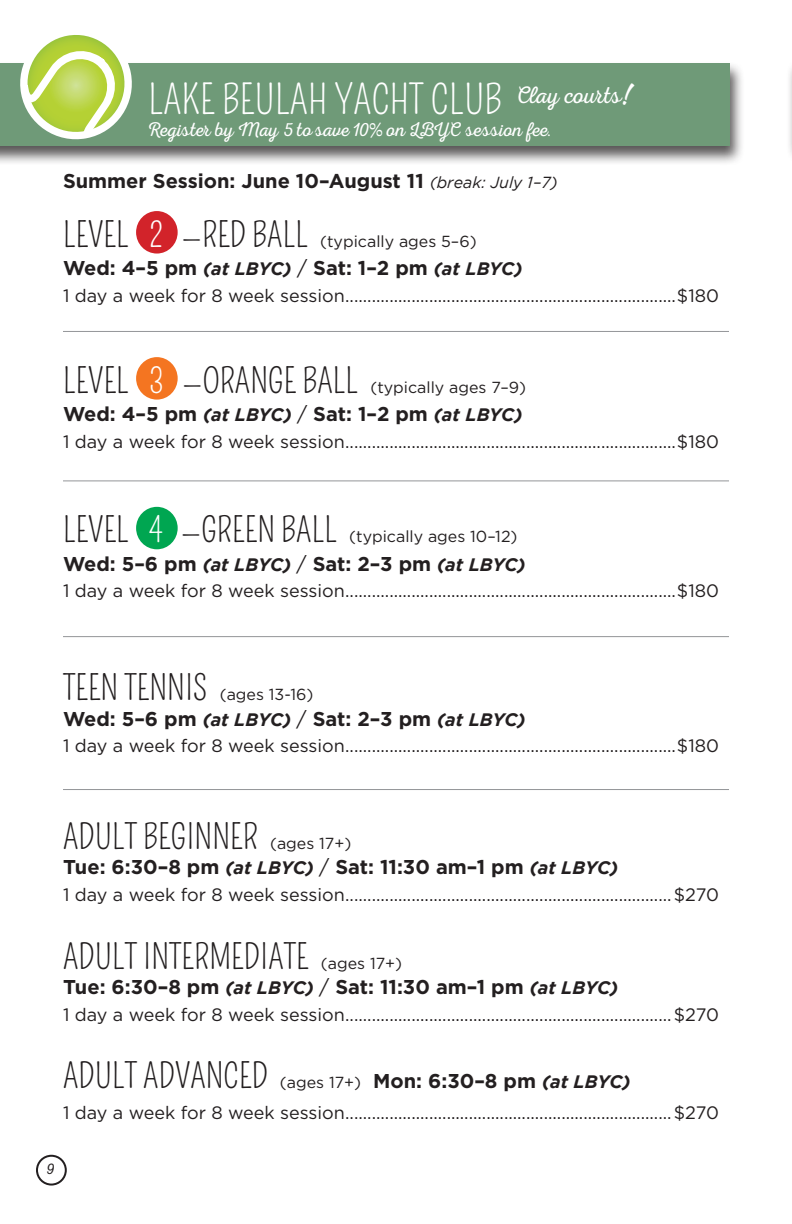
<style>
.page{position:relative;width:792px;height:1224px;background:#fff}
.page>*{position:absolute;margin:0;border:0;box-sizing:border-box;transform-origin:0 0}
.t1{font:40px "Pompiere";color:#fff}
.t2{font:34px "Pompiere";color:#231f20}
.t3{font:24px "Nexa Rust Script L 0";letter-spacing:-.005em;color:#fff}
.t4{font:700 20px "Gotham";color:#231f20}
.t5{font:20px "Nexa Rust Script L 0";letter-spacing:.01em;color:#fff}
.t6{font:18px "Gotham";color:#231f20}
.t7{font:16px "Gotham";color:#231f20}
.t8{font:16px "Nexa Rust Script L 0";color:#231f20}
.s1{font-family:"Kaushan Script";font-size:25px}
.s2{font-family:"Alegreya"}
.s3{font-weight:400;font-style:italic;font-size:16px}
.s4{font-family:"Pompiere";font-size:34px}
.s5{font-family:"Pompiere";font-size:34px;color:#fff}
.s6{font-style:italic;font-size:18px}
.s7{font-weight:400}
.s8{font-family:"Gotham";font-size:16px}
.s9{font-family:"Gotham";font-weight:700;font-size:20px}
.s10{font-family:"Gotham";font-weight:700;font-style:italic;font-size:18px}
</style>
<div class="page">
<div style="left:786px;top:60px;width:6px;height:105px;background:#f8f7f8"></div>
<hr style="left:791px;top:62px;width:1px;height:82px;background:#ea580c">
<div style="left:0;top:61px;width:745px;height:105px;background:#231f20;opacity:.75"></div>
<div style="left:0;top:63px;width:729px;height:83px;background:#6f9a78"></div>
<svg style="left:16px;top:35px;width:125px;height:114px"></svg>
<hr style="left:791px;top:246px;width:1px;height:34px;background:#ea580c">
<div style="left:136px;top:507px;width:42px;height:42px;background:#00a651;border-radius:50%"></div>
<hr style="left:63px;top:636px;width:666px;height:1px;background:#939598">
<hr style="left:63px;top:789px;width:666px;height:1px;background:#939598">
<div style="left:136px;top:357px;width:42px;height:43px;background:#f47521;border-radius:50%"></div>
<hr style="left:63px;top:480px;width:666px;height:1px;background:#939598">
<div style="left:36px;top:1155px;width:31px;height:31px;border:2px solid #231f20;border-radius:50%"></div>
<div style="left:136px;top:211px;width:42px;height:43px;background:#d2232a;border-radius:50%"></div>
<hr style="left:63px;top:331px;width:666px;height:1px;background:#939598">
<p class="t1" style="left:148px;top:76px;width:355px">LAKE BEULAH YACHT CLUB</p>
<p class="t3" style="left:517px;top:83px;width:113px">Clay courts<span class="s1">!</span></p>
<p class="t5" style="left:148px;top:119px;width:405px">Register by May 5 to save 10<span class="s2">%</span> on LBYC session fee.</p>
<p class="t4" style="left:63px;top:167px;width:496px">Summer Session: June 10–August 11 <span class="s3">(break: July 1–7)</span></p>
<p class="t7" style="left:63px;top:231px;width:415px"><span class="s4">LEVEL</span> <span class="s5">2</span> <span class="s4">—RED BALL</span> (typically ages 5–6)</p>
<p class="t4" style="left:63px;top:255px;width:461px">Wed: 4–5 pm <span class="s6">(at LBYC)</span> <span class="s7">/</span> Sat: 1–2 pm <span class="s6">(at LBYC)</span></p>
<p class="t6" style="left:63px;top:284px;width:658px">1 day a week for 8 week session...........................................................................$180</p>
<p class="t7" style="left:63px;top:377px;width:465px"><span class="s4">LEVEL</span> <span class="s5">3</span> <span class="s4">—ORANGE BALL</span> (typically ages 7–9)</p>
<p class="t4" style="left:63px;top:401px;width:461px">Wed: 4–5 pm <span class="s6">(at LBYC)</span> <span class="s7">/</span> Sat: 1–2 pm <span class="s6">(at LBYC)</span></p>
<p class="t6" style="left:63px;top:430px;width:658px">1 day a week for 8 week session...........................................................................$180</p>
<p class="t7" style="left:63px;top:526px;width:456px"><span class="s4">LEVEL</span> <span class="s5">4</span> <span class="s4">—GREEN BALL</span> (typically ages 10–12)</p>
<p class="t4" style="left:63px;top:551px;width:464px">Wed: 5–6 pm <span class="s6">(at LBYC)</span> <span class="s7">/</span> Sat: 2–3 pm <span class="s6">(at LBYC)</span></p>
<p class="t6" style="left:63px;top:579px;width:658px">1 day a week for 8 week session...........................................................................$180</p>
<p class="t7" style="left:63px;top:684px;width:252px"><span class="s4">TEEN TENNIS</span> (ages 13-16)</p>
<p class="t4" style="left:63px;top:705px;width:464px">Wed: 5–6 pm <span class="s6">(at LBYC)</span> <span class="s7">/</span> Sat: 2–3 pm <span class="s6">(at LBYC)</span></p>
<p class="t6" style="left:63px;top:734px;width:658px">1 day a week for 8 week session...........................................................................$180</p>
<p class="t2" style="left:63px;top:817px;width:290px">ADULT BEGINNER <span class="s8">(ages 17+)</span></p>
<p class="t4" style="left:63px;top:854px;width:557px">Tue: 6:30–8 pm <span class="s6">(at LBYC)</span> <span class="s7">/</span> Sat: 11:30 am–1 pm <span class="s6">(at LBYC)</span></p>
<p class="t6" style="left:63px;top:883px;width:658px">1 day a week for 8 week session..........................................................................$270</p>
<p class="t2" style="left:63px;top:937px;width:341px">ADULT INTERMEDIATE <span class="s8">(ages 17+)</span></p>
<p class="t4" style="left:63px;top:974px;width:557px">Tue: 6:30–8 pm <span class="s6">(at LBYC)</span> <span class="s7">/</span> Sat: 11:30 am–1 pm <span class="s6">(at LBYC)</span></p>
<p class="t6" style="left:63px;top:1003px;width:658px">1 day a week for 8 week session..........................................................................$270</p>
<p class="t2" style="left:63px;top:1057px;width:569px">ADULT ADVANCED <span class="s8">(ages 17+)</span> <span class="s9">Mon: 6:30–8 pm</span> <span class="s10">(at LBYC)</span></p>
<p class="t6" style="left:63px;top:1101px;width:658px">1 day a week for 8 week session..........................................................................$270</p>
<p class="t8" style="left:47px;top:1160px;width:9px">9</p>
</div>
